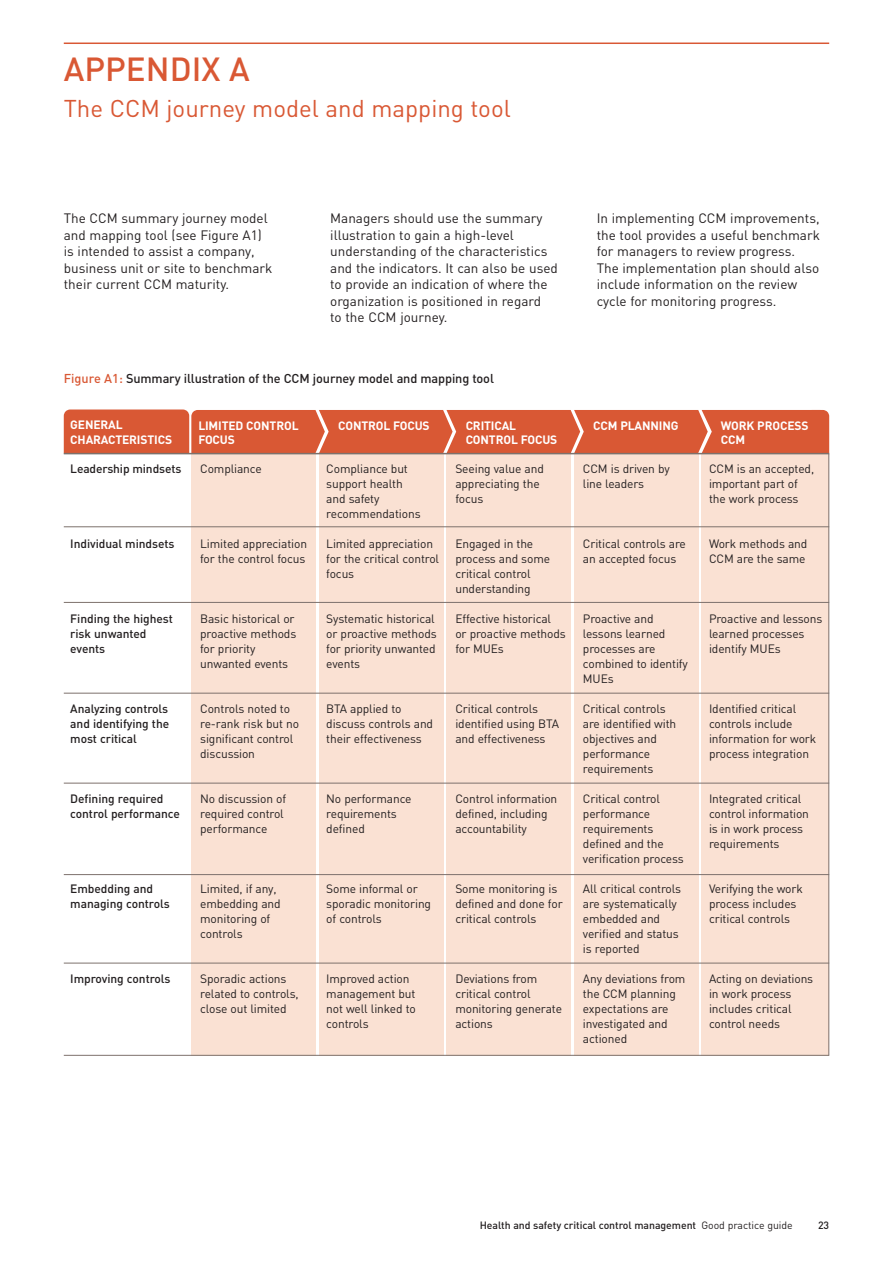
<style>
.page{position:relative;width:893px;height:1263px;background:#fff}
.page>*{position:absolute;margin:0;border:0;box-sizing:border-box;transform-origin:0 0}
.t1{font:500 33px "DIN";color:#d95834}
.t2{font:24px "DIN";color:#d95834}
.t3{font:13.5px/16.5px "DIN";color:#231f20}
.t4{font:500 12.75px "DIN";letter-spacing:-.01em;color:#231f20}
.t5{font:12px/15px "DIN";letter-spacing:-.01em;color:#231f20}
.t6{font:500 12px/15px "DIN";letter-spacing:-.005em;color:#231f20}
.t7{font:700 12px/14.2px "DIN";letter-spacing:-.01em;color:#fff}
.t8{font:500 10.5px "DIN";letter-spacing:-.005em;color:#231f20}
.s1{color:#d95834}
.s2{font-weight:400}
</style>
<div class="page">
<div style="left:191px;top:454px;width:125px;height:602px;background:#fae1d3"></div>
<div style="left:319px;top:454px;width:124px;height:602px;background:#fae1d3"></div>
<div style="left:446px;top:454px;width:125px;height:602px;background:#fae1d3"></div>
<div style="left:574px;top:454px;width:124px;height:602px;background:#fae1d3"></div>
<div style="left:702px;top:454px;width:127px;height:602px;background:#fae1d3"></div>
<hr style="left:64px;top:43px;width:765px;height:1px;background:#d95834">
<svg style="left:64px;top:409px;width:765px;height:44px;background:#da5f3c"></svg>
<hr style="left:64px;top:453px;width:765px;height:1px;background:#7d716c">
<hr style="left:64px;top:526px;width:765px;height:1px;background:#7d716c">
<hr style="left:64px;top:602px;width:765px;height:1px;background:#7d716c">
<hr style="left:64px;top:693px;width:765px;height:1px;background:#7d716c">
<hr style="left:64px;top:783px;width:765px;height:1px;background:#7d716c">
<hr style="left:64px;top:874px;width:765px;height:1px;background:#7d716c">
<hr style="left:64px;top:963px;width:765px;height:1px;background:#7d716c">
<hr style="left:64px;top:1055px;width:765px;height:1px;background:#7d716c">
<hr style="left:828px;top:454px;width:1px;height:601px;background:#7d716c">
<h1 class="t1" style="left:64px;top:51px;width:188px">APPENDIX A</h1>
<h2 class="t2" style="left:64px;top:95px;width:449px">The CCM journey model and mapping tool</h2>
<p class="t3" style="left:64px;top:210px;width:210px">The CCM summary journey model and mapping tool (see Figure A1) is intended to assist a company, business unit or site to benchmark their current CCM maturity.</p>
<p class="t3" style="left:330px;top:210px;width:229px">Managers should use the summary illustration to gain a high-level understanding of the characteristics and the indicators. It can also be used to provide an indication of where the organization is positioned in regard<br>to the CCM journey.</p>
<p class="t3" style="left:597px;top:210px;width:225px">In implementing CCM improvements, the tool provides a useful benchmark for managers to review progress.<br>The implementation plan should also include information on the review cycle for monitoring progress.</p>
<p class="t4" style="left:64px;top:371px;width:432px"><span class="s1">Figure A1:</span> Summary illustration of the CCM journey model and mapping tool</p>
<p class="t7" style="left:70px;top:418px;width:103px">GENERAL<br>CHARACTERISTICS</p>
<p class="t7" style="left:198px;top:419px;width:102px">LIMITED CONTROL<br>FOCUS</p>
<p class="t7" style="left:338px;top:419px;width:93px">CONTROL FOCUS</p>
<p class="t7" style="left:466px;top:419px;width:93px">CRITICAL<br>CONTROL FOCUS</p>
<p class="t7" style="left:593px;top:419px;width:87px">CCM PLANNING</p>
<p class="t7" style="left:721px;top:419px;width:89px">WORK PROCESS<br>CCM</p>
<p class="t6" style="left:70px;top:461px;width:113px">Leadership mindsets</p>
<p class="t5" style="left:200px;top:461px;width:63px">Compliance</p>
<p class="t6" style="left:70px;top:536px;width:106px">Individual mindsets</p>
<p class="t6" style="left:70px;top:611px;width:104px">Finding the highest risk unwanted events</p>
<p class="t6" style="left:70px;top:701px;width:100px;text-align:justify">Analyzing controls and identifying the most critical</p>
<p class="t6" style="left:70px;top:791px;width:111px">Defining required control performance</p>
<p class="t6" style="left:70px;top:881px;width:101px">Embedding and managing controls</p>
<p class="t6" style="left:70px;top:971px;width:102px">Improving controls</p>
<p class="t5" style="left:200px;top:536px;width:108px">Limited appreciation for the control focus</p>
<p class="t5" style="left:200px;top:611px;width:98px">Basic historical or proactive methods for priority unwanted events</p>
<p class="t5" style="left:200px;top:701px;width:100px">Controls noted to re-rank risk but no significant control discussion</p>
<p class="t5" style="left:200px;top:791px;width:87px">No discussion of required control performance</p>
<p class="t5" style="left:200px;top:881px;width:82px">Limited, if any, embedding and monitoring of controls</p>
<p class="t5" style="left:200px;top:971px;width:100px">Sporadic actions related to controls, close out limited</p>
<p class="t5" style="left:326px;top:461px;width:96px">Compliance but support health and safety recommendations</p>
<p class="t5" style="left:326px;top:536px;width:114px">Limited appreciation for the critical control focus</p>
<p class="t5" style="left:326px;top:611px;width:112px">Systematic historical or proactive methods for priority unwanted events</p>
<p class="t5" style="left:326px;top:701px;width:108px">BTA applied to discuss controls and their effectiveness</p>
<p class="t5" style="left:455px;top:461px;width:90px">Seeing value and appreciating the focus</p>
<p class="t5" style="left:455px;top:536px;width:96px">Engaged in the process and some critical control understanding</p>
<p class="t5" style="left:455px;top:611px;width:112px">Effective historical<br>or proactive methods for MUEs</p>
<p class="t5" style="left:455px;top:701px;width:105px">Critical controls identified using BTA and effectiveness</p>
<p class="t5" style="left:326px;top:791px;width:87px">No performance requirements defined</p>
<p class="t5" style="left:326px;top:881px;width:106px">Some informal or sporadic monitoring of controls</p>
<p class="t5" style="left:455px;top:791px;width:103px">Control information defined, including accountability</p>
<p class="t5" style="left:455px;top:881px;width:109px">Some monitoring is defined and done for critical controls</p>
<p class="t5" style="left:326px;top:971px;width:91px">Improved action management but not well linked to controls</p>
<p class="t5" style="left:455px;top:971px;width:108px">Deviations from critical control monitoring generate actions</p>
<p class="t5" style="left:583px;top:461px;width:88px">CCM is driven by line leaders</p>
<p class="t5" style="left:583px;top:536px;width:105px">Critical controls are an accepted focus</p>
<p class="t5" style="left:583px;top:611px;width:106px">Proactive and lessons learned processes are combined to identify<br>MUEs</p>
<p class="t5" style="left:583px;top:701px;width:95px">Critical controls are identified with objectives and performance requirements</p>
<p class="t5" style="left:583px;top:791px;width:102px">Critical control performance requirements defined and the verification process</p>
<p class="t5" style="left:583px;top:881px;width:100px">All critical controls are systematically embedded and verified and status is reported</p>
<p class="t5" style="left:583px;top:971px;width:104px">Any deviations from the CCM planning expectations are investigated and actioned</p>
<p class="t5" style="left:709px;top:461px;width:107px">CCM is an accepted, important part of the work process</p>
<p class="t5" style="left:709px;top:536px;width:100px">Work methods and<br>CCM are the same</p>
<p class="t5" style="left:709px;top:611px;width:115px">Proactive and lessons learned processes identify MUEs</p>
<p class="t5" style="left:709px;top:701px;width:109px">Identified critical controls include information for work process integration</p>
<p class="t5" style="left:709px;top:791px;width:102px">Integrated critical control information is in work process requirements</p>
<p class="t5" style="left:709px;top:881px;width:95px">Verifying the work process includes critical controls</p>
<p class="t5" style="left:709px;top:971px;width:106px">Acting on deviations in work process includes critical control needs</p>
<p class="t8" style="left:480px;top:1219px;width:315px">Health and safety critical control management <span class="s2">Good practice guide</span></p>
<p class="t8" style="left:818px;top:1219px;width:13px">23</p>
</div>
